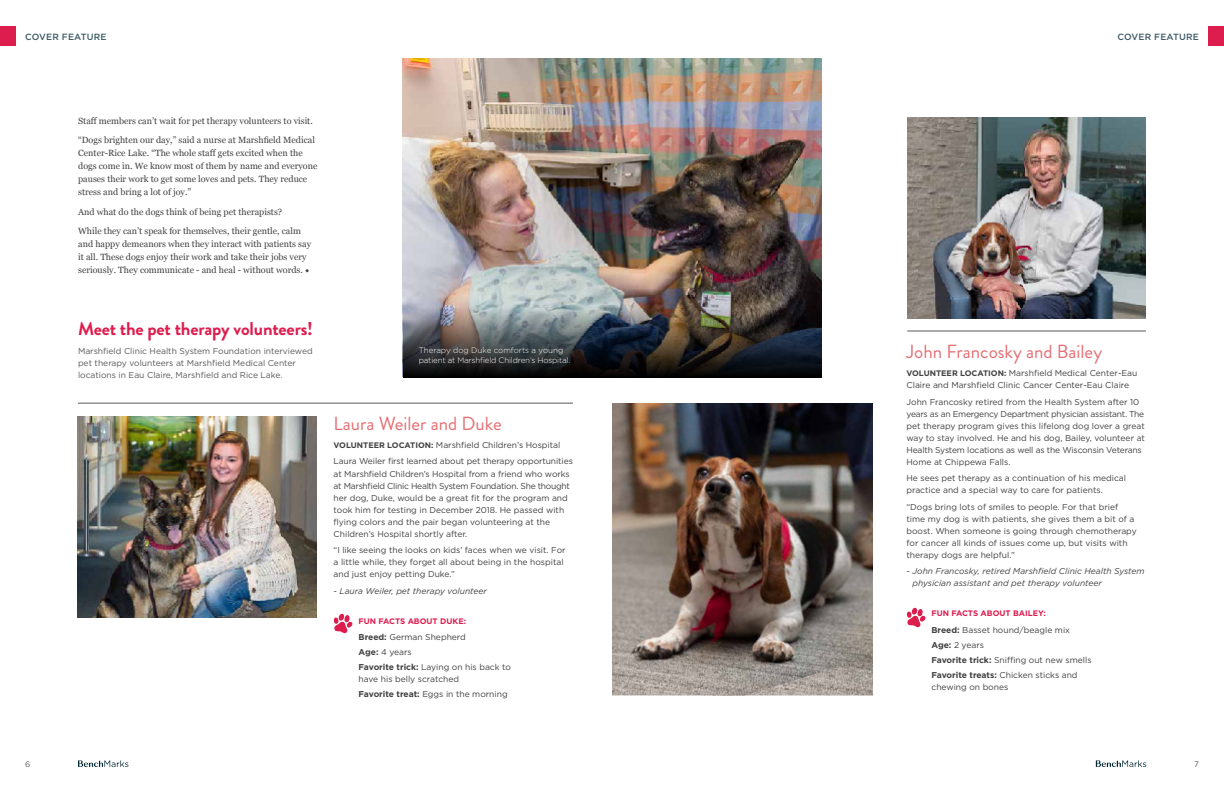
<style>
.page{position:relative;width:1224px;height:792px;background:#fff}
.page>*{position:absolute;margin:0;border:0;box-sizing:border-box;transform-origin:0 0}
.t1{font:19px "Brandon Grotesque";color:#e56f74}
.t2{font:700 18.5px "Brandon Grotesque";letter-spacing:-.01em;color:#dd1d4e}
.t3{font:9px/13px "Georgia";color:#414042}
.t4{font:500 9px "Gotham";letter-spacing:.02em;color:#3d5965}
.t5{font:8.5px/12px "Gotham";color:#414042}
.t6{font:8.5px/12px "Gotham";letter-spacing:-.02em;color:#414042}
.t7{font:8.5px/12px "Gotham";color:#58595b}
.t8{font:italic 8.5px/12px "Gotham";color:#414042}
.t9{font:300 8px/10px "Gotham";letter-spacing:-.02em;color:#fff}
.t10{font:700 8px "Gotham";color:#dd1d4e}
.t11{font:8px "Gotham";color:#58595b}
.s1{font-family:"Minion Pro"}
.s2{font-weight:700;font-size:8px}
.s3{font-weight:700}
</style>
<div class="page">
<svg style="left:78px;top:760px;width:50px;height:7px"></svg>
<svg style="left:1096px;top:760px;width:50px;height:7px"></svg>
<div style="left:0;top:26px;width:15px;height:20px;background:#dd1d4e"></div>
<div style="left:1209px;top:26px;width:15px;height:20px;background:#dd1d4e"></div>
<img style="left:403px;top:58px;width:418px;height:249px">
<img style="left:612px;top:403px;width:261px;height:293px">
<hr style="left:78px;top:403px;width:495px;height:1px;background:#58595b">
<hr style="left:907px;top:331px;width:239px;height:1px;background:#58595b">
<img style="left:907px;top:117px;width:239px;height:202px">
<img style="left:78px;top:416px;width:239px;height:202px">
<svg style="left:333px;top:613px;width:20px;height:20px"></svg>
<svg style="left:907px;top:607px;width:19px;height:20px"></svg>
<img style="left:403px;top:307px;width:418px;height:70px">
<p class="t4" style="left:25px;top:31px;width:83px">COVER FEATURE</p>
<p class="t4" style="left:1118px;top:31px;width:83px">COVER FEATURE</p>
<p class="t3" style="left:78px;top:111px;width:238px;line-height:19.5px">Staff members can’t wait for pet therapy volunteers to visit. “Dogs brighten our day,” said a nurse at Marshfield Medical</p>
<p class="t3" style="left:78px;top:146px;width:241px">Center-Rice Lake. “The whole staff gets excited when the dogs come in. We know most of them by name and everyone pauses their work to get some loves and pets. They reduce stress and bring a lot of joy.”</p>
<p class="t3" style="left:78px;top:202px;width:224px;line-height:19.5px">And what do the dogs think of being pet therapists?<br>While they can’t speak for themselves, their gentle, calm</p>
<p class="t3" style="left:78px;top:237px;width:234px">and happy demeanors when they interact with patients say it all. These dogs enjoy their work and take their jobs very seriously. They communicate - and heal - without words. <span class="s1">◆</span></p>
<h2 class="t2" style="left:78px;top:316px;width:236px">Meet the pet therapy volunteers!</h2>
<p class="t7" style="left:78px;top:344px;width:236px">Marshfield Clinic Health System Foundation interviewed pet therapy volunteers at Marshfield Medical Center locations in Eau Claire, Marshfield and Rice Lake.</p>
<p class="t9" style="left:419px;top:345px;width:153px">Therapy dog Duke comforts a young patient at Marshfield Children’s Hospital.</p>
<h1 class="t1" style="left:334px;top:410px;width:170px">Laura Weiler and Duke</h1>
<p class="t5" style="left:334px;top:437px;width:241px;line-height:16.5px"><span class="s2">VOLUNTEER LOCATION:</span> Marshfield Children’s Hospital<br>Laura Weiler first learned about pet therapy opportunities</p>
<p class="t5" style="left:334px;top:467px;width:238px">at Marshfield Children’s Hospital from a friend who works at Marshfield Clinic Health System Foundation. She thought her dog, Duke, would be a great fit for the program and took him for testing in December 2018. He passed with flying colors and the pair began volunteering at the Children’s Hospital shortly after.</p>
<p class="t5" style="left:334px;top:544px;width:234px">“I like seeing the looks on kids’ faces when we visit. For a little while, they forget all about being in the hospital and just enjoy petting Duke.”</p>
<p class="t8" style="left:334px;top:584px;width:155px">- Laura Weiler, pet therapy volunteer</p>
<p class="t10" style="left:359px;top:615px;width:109px">FUN FACTS ABOUT DUKE:</p>
<p class="t5" style="left:359px;top:629px;width:154px;line-height:15px"><span class="s3">Breed:</span> German Shepherd<br><span class="s3">Age:</span> 4 years<br><span class="s3">Favorite trick:</span> Laying on his back to</p>
<p class="t5" style="left:359px;top:671px;width:151px;line-height:15px">have his belly scratched<br><span class="s3">Favorite treat:</span> Eggs in the morning</p>
<h1 class="t1" style="left:906px;top:338px;width:197px">John Francosky and Bailey</h1>
<p class="t5" style="left:906px;top:367px;width:232px"><span class="s2">VOLUNTEER LOCATION:</span> Marshfield Medical Center-Eau<br>Claire and Marshfield Clinic Cancer Center-Eau Claire</p>
<p class="t6" style="left:907px;top:396px;width:240px">John Francosky retired from the Health System after 10 years as an Emergency Department physician assistant. The pet therapy program gives this lifelong dog lover a great way to stay involved. He and his dog, Bailey, volunteer at Health System locations as well as the Wisconsin Veterans Home at Chippewa Falls.</p>
<p class="t5" style="left:907px;top:472px;width:221px">He sees pet therapy as a continuation of his medical practice and a special way to care for patients.</p>
<p class="t5" style="left:907px;top:501px;width:232px">“Dogs bring lots of smiles to people. For that brief time my dog is with patients, she gives them a bit of a boost. When someone is going through chemotherapy for cancer all kinds of issues come up, but visits with therapy dogs are helpful.”</p>
<p class="t8" style="left:913px;top:565px;width:234px;text-indent:-6px">- John Francosky, retired Marshfield Clinic Health System physician assistant and pet therapy volunteer</p>
<p class="t10" style="left:932px;top:608px;width:116px">FUN FACTS ABOUT BAILEY:</p>
<p class="t5" style="left:931px;top:622px;width:162px;line-height:15px"><span class="s3">Breed:</span> Basset hound/beagle mix<br><span class="s3">Age:</span> 2 years<br><span class="s3">Favorite trick:</span> Sniffing out new smells<br><span class="s3">Favorite treats:</span> Chicken sticks and</p>
<p class="t5" style="left:931px;top:681px;width:78px">chewing on bones</p>
<p class="t11" style="left:25px;top:759px;width:7px">6</p>
<p class="t11" style="left:1194px;top:759px;width:6px">7</p>
</div>
